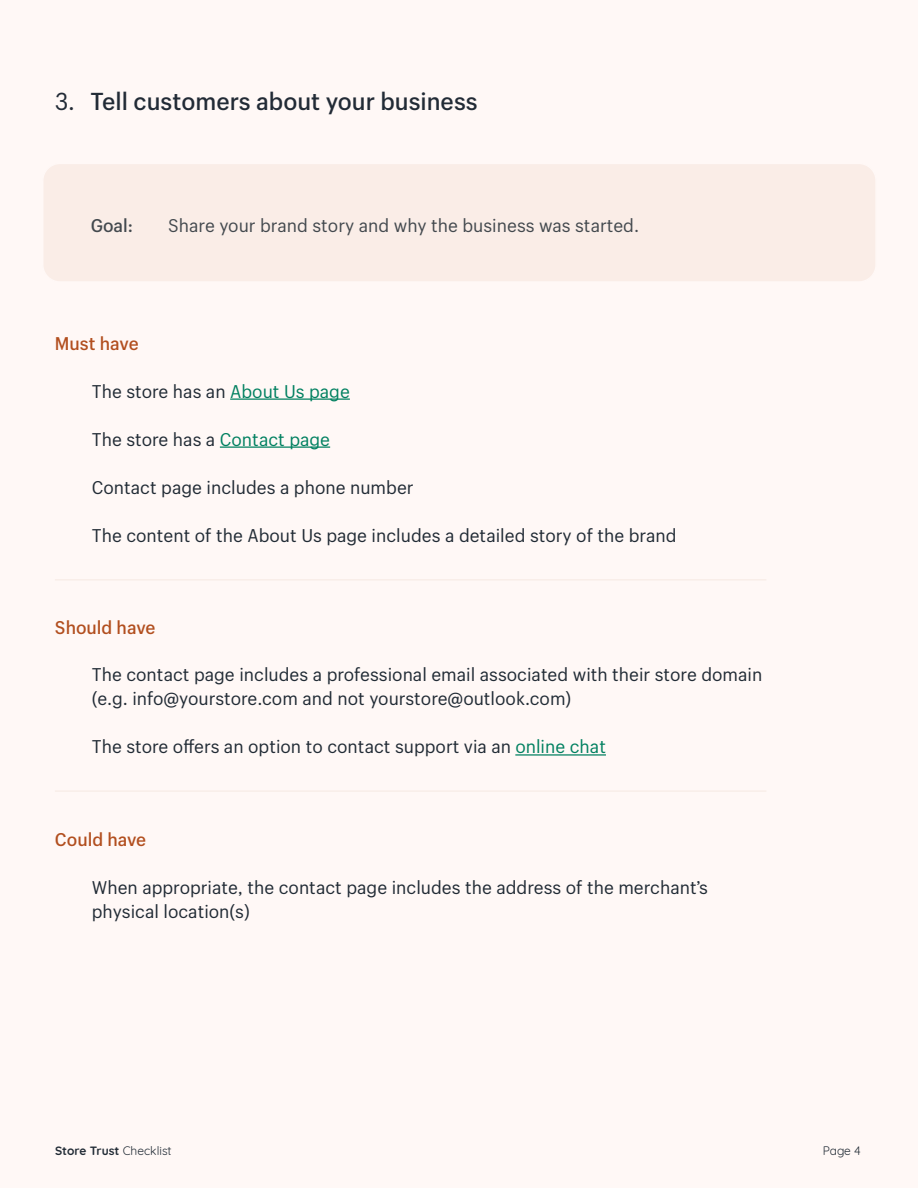
<style>
.page{position:relative;width:918px;height:1188px;background:#fff8f6}
.page>*{position:absolute;margin:0;border:0;box-sizing:border-box;transform-origin:0 0}
.t1{font:500 24px "Shopify Sans";color:#222b36}
.t2{font:18px/24px "Shopify Sans";color:#212b35}
.t3{font:18px "Shopify Sans";color:#43494e}
.t4{font:500 18px "Shopify Sans";color:#b24f1f}
.t5{font:500 18px "Shopify Sans";color:#43494e}
.t6{font:700 12px "Quicksand";color:#212b35}
.t7{font:12px "Quicksand";color:#212b35}
.s1{font-weight:400}
.s2{color:#008060}
</style>
<div class="page">
<div style="left:43px;top:163px;width:833px;height:119px;background:#faede7;border-radius:17px"></div>
<div style="left:42px;top:163px;width:835px;height:120px;border:2px solid #fff8f6;border-radius:17px"></div>
<hr style="left:230px;top:398px;width:120px;height:2px;background:#008060">
<hr style="left:220px;top:446px;width:110px;height:2px;background:#008060">
<hr style="left:515px;top:754px;width:91px;height:2px;background:#008060">
<hr style="left:55px;top:579px;width:711px;height:2px;background:#f9eee9">
<hr style="left:55px;top:790px;width:711px;height:2px;background:#f9eee9">
<h1 class="t1" style="left:55px;top:84px;width:424px"><span class="s1">3.</span> Tell customers about your business</h1>
<p class="t5" style="left:91px;top:212px;width:44px">Goal:</p>
<p class="t3" style="left:168px;top:212px;width:472px">Share your brand story and why the business was started.</p>
<p class="t4" style="left:55px;top:330px;width:85px">Must have</p>
<p class="t2" style="left:92px;top:378px;width:260px">The store has an <span class="s2">About Us page</span></p>
<p class="t2" style="left:92px;top:426px;width:240px">The store has a <span class="s2">Contact page</span></p>
<p class="t2" style="left:92px;top:474px;width:323px">Contact page includes a phone number</p>
<p class="t2" style="left:92px;top:522px;width:586px">The content of the About Us page includes a detailed story of the brand</p>
<p class="t4" style="left:55px;top:614px;width:102px">Should have</p>
<p class="t2" style="left:92px;top:661px;width:672px">The contact page includes a professional email associated with their store domain (e.g. info@yourstore.com and not yourstore@outlook.com)</p>
<p class="t2" style="left:92px;top:733px;width:516px">The store offers an option to contact support via an <span class="s2">online chat</span></p>
<p class="t4" style="left:55px;top:826px;width:93px">Could have</p>
<p class="t2" style="left:92px;top:874px;width:617px">When appropriate, the contact page includes the address of the merchant’s physical location(s)</p>
<p class="t6" style="left:55px;top:1141px;width:118px">Store Trust <span class="s1">Checklist</span></p>
<p class="t7" style="left:823px;top:1142px;width:40px">Page 4</p>
</div>
